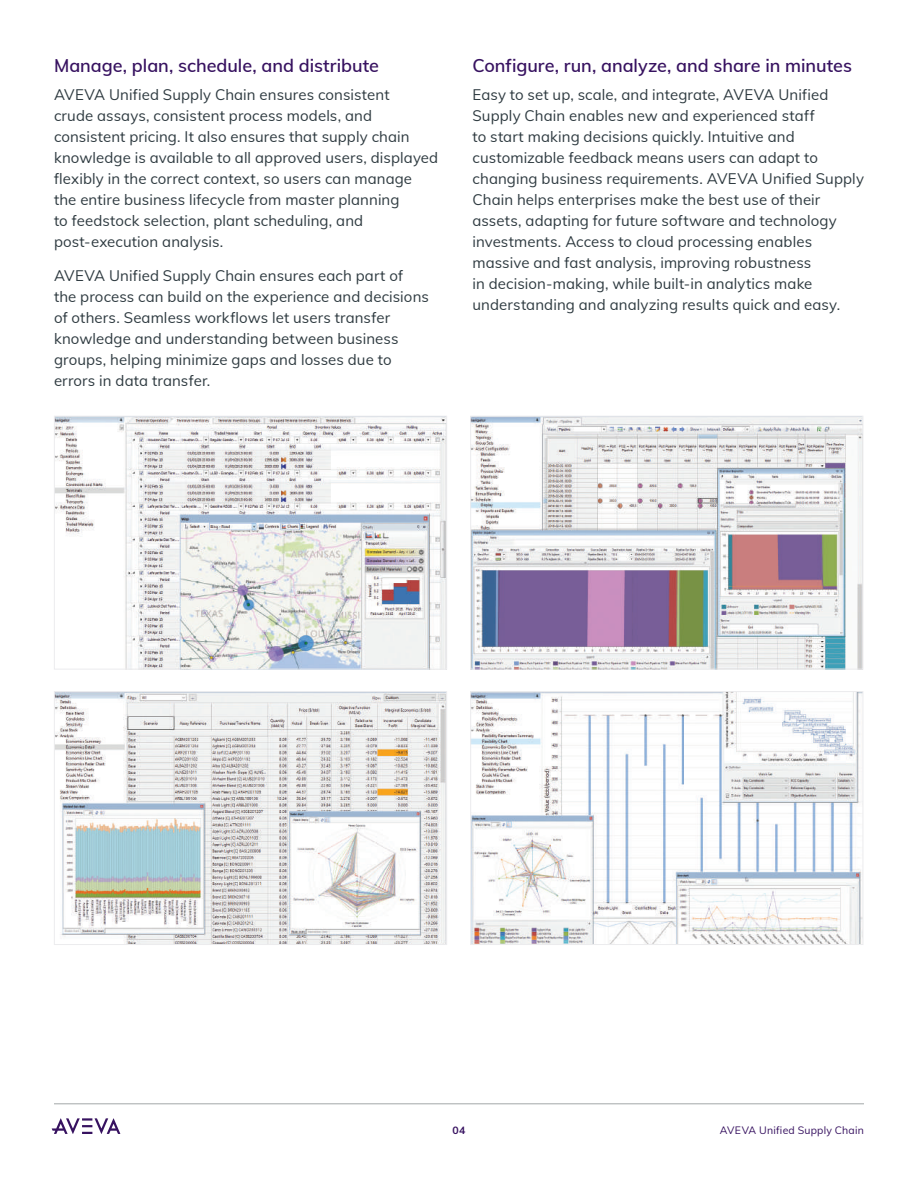
<style>
.page{position:relative;width:918px;height:1188px;background:#fff}
.page>*{position:absolute;margin:0;border:0;box-sizing:border-box;transform-origin:0 0}
.t1{font:600 18px "Muli";letter-spacing:-.005em;color:#371260}
.t2{font:15px/21px "Muli";letter-spacing:.005em;color:#2f3b41}
.t3{font:10.5px "Muli";letter-spacing:.025em;color:#371260}
.t4{font:700 10.5px "Muli";color:#371260}
</style>
<div class="page">
<hr style="left:54px;top:1104px;width:810px;height:1px;background:#a3a7a9">
<svg style="left:52px;top:1118px;width:68px;height:16px"></svg>
<img style="left:472px;top:418px;width:389px;height:250px">
<div style="left:470px;top:416px;width:393px;height:254px;border:1px solid #ececee"></div>
<img style="left:472px;top:693px;width:389px;height:250px">
<div style="left:470px;top:691px;width:393px;height:254px;border:1px solid #ececee"></div>
<img style="left:56px;top:418px;width:389px;height:250px">
<div style="left:54px;top:416px;width:393px;height:254px;border:1px solid #ececee"></div>
<img style="left:56px;top:693px;width:389px;height:250px">
<div style="left:54px;top:691px;width:393px;height:254px;border:1px solid #ececee"></div>
<p class="t1" style="left:54px;top:53px;width:326px">Manage, plan, schedule, and distribute</p>
<p class="t2" style="left:54px;top:83px;width:386px">AVEVA Unified Supply Chain ensures consistent<br>crude assays, consistent process models, and consistent pricing. It also ensures that supply chain knowledge is available to all approved users, displayed flexibly in the correct context, so users can manage the entire business lifecycle from master planning<br>to feedstock selection, plant scheduling, and post-execution analysis.</p>
<p class="t2" style="left:54px;top:265px;width:376px">AVEVA Unified Supply Chain ensures each part of the process can build on the experience and decisions of others. Seamless workflows let users transfer knowledge and understanding between business groups, helping minimize gaps and losses due to errors in data transfer.</p>
<p class="t1" style="left:472px;top:53px;width:381px">Configure, run, analyze, and share in minutes</p>
<p class="t2" style="left:472px;top:83px;width:393px">Easy to set up, scale, and integrate, AVEVA Unified Supply Chain enables new and experienced staff<br>to start making decisions quickly. Intuitive and customizable feedback means users can adapt to changing business requirements. AVEVA Unified Supply Chain helps enterprises make the best use of their assets, adapting for future software and technology investments. Access to cloud processing enables massive and fast analysis, improving robustness<br>in decision-making, while built-in analytics make understanding and analyzing results quick and easy.</p>
<p class="t4" style="left:453px;top:1123px;width:14px">04</p>
<p class="t3" style="left:720px;top:1122px;width:146px">AVEVA Unified Supply Chain</p>
</div>
